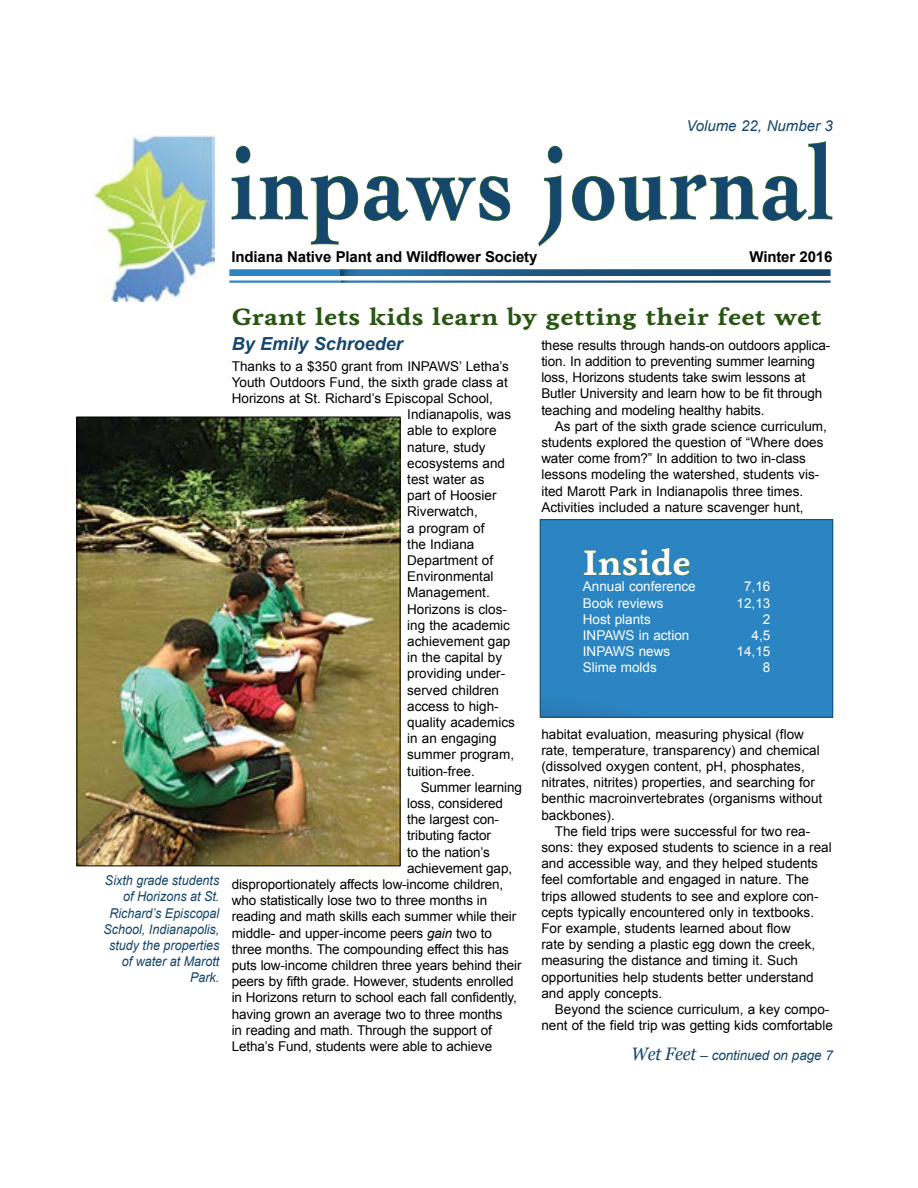
<style>
.page{position:relative;width:918px;height:1188px;background:#fff}
.page>*{position:absolute;margin:0;border:0;box-sizing:border-box;transform-origin:0 0}
.t1{font:700 108px "Cochin";letter-spacing:.03em;color:#15466b;scale:.82 1}
.t2{font:700 36px "Livory";color:#fff}
.t3{font:700 24px "Livory";letter-spacing:.01em;color:#295512;scale:1.08 1}
.t4{font:italic 700 18px "Arial";color:#15466b}
.t5{font:700 15px "Arial";letter-spacing:-.01em;color:#000}
.t6{font:italic 15px "Arial";color:#15466b}
.t7{font:13.5px/16.2px "Arial";color:#000}
.t8{font:italic 13.5px/16.2px "Arial";color:#15466b;text-align:right;scale:.93 1}
.t9{font:13.5px "Arial";color:#fff}
.t10{font:italic 13.5px "Arial";color:#15466b}
.s1{font-style:italic}
.s2{font-family:"Georgia";font-size:18px}
</style>
<div class="page">
<img style="left:94px;top:135px;width:121px;height:167px">
<svg style="left:231px;top:146px;width:127px;height:99px"></svg>
<svg style="left:364px;top:176px;width:147px;height:45px"></svg>
<svg style="left:538px;top:146px;width:25px;height:101px"></svg>
<svg style="left:572px;top:141px;width:261px;height:80px"></svg>
<img style="left:79px;top:419px;width:319px;height:445px">
<div style="left:77px;top:417px;width:323px;height:449px;border:1px solid #000"></div>
<div style="left:540px;top:520px;width:293px;height:197px;background:#2b85c3"></div>
<svg style="left:583px;top:547px;width:107px;height:30px"></svg>
<div style="left:540px;top:519px;width:293px;height:198px;border:1px solid #15466b"></div>
<svg style="left:229px;top:269px;width:602px;height:7px;background:#286491"></svg>
<p class="t6" style="left:686px;top:116px;width:148px">Volume 22, Number 3</p>
<h1 class="t1" style="left:232px;top:111px;width:737px">inpaws journal</h1>
<p class="t5" style="left:231px;top:247px;width:308px">Indiana Native Plant and Wildflower Society</p>
<p class="t5" style="left:750px;top:247px;width:84px">Winter 2016</p>
<p class="t8" style="left:104px;top:872px;width:126px">Sixth grade students of Horizons at St.<br>Richard’s Episcopal<br>School, Indianapolis, study the properties of water at Marott<br>Park.</p>
<h3 class="t3" style="left:232px;top:303px;width:548px">Grant lets kids learn by getting their feet wet</h3>
<h3 class="t4" style="left:232px;top:332px;width:173px">By Emily Schroeder</h3>
<p class="t7" style="left:232px;top:358px;width:279px">Thanks to a $350 grant from INPAWS’ Letha’s</p>
<p class="t7" style="left:232px;top:374px;width:278px">Youth Outdoors Fund, the sixth grade class at</p>
<p class="t7" style="left:232px;top:390px;width:263px">Horizons at St. Richard’s Episcopal School,</p>
<p class="t7" style="left:407px;top:406px;width:105px">Indianapolis, was</p>
<p class="t7" style="left:407px;top:423px;width:91px">able to explore</p>
<p class="t7" style="left:407px;top:439px;width:80px">nature, study</p>
<p class="t7" style="left:407px;top:455px;width:99px">ecosystems and</p>
<p class="t7" style="left:407px;top:471px;width:79px">test water as</p>
<p class="t7" style="left:407px;top:487px;width:91px">part of Hoosier</p>
<p class="t7" style="left:407px;top:504px;width:72px">Riverwatch,</p>
<p class="t7" style="left:407px;top:520px;width:79px">a program of</p>
<p class="t7" style="left:407px;top:536px;width:69px">the Indiana</p>
<p class="t7" style="left:407px;top:552px;width:87px">Department of</p>
<p class="t7" style="left:407px;top:568px;width:88px">Environmental</p>
<p class="t7" style="left:407px;top:585px;width:84px">Management.</p>
<p class="t7" style="left:407px;top:601px;width:101px">Horizons is clos-</p>
<p class="t7" style="left:407px;top:617px;width:104px">ing the academic</p>
<p class="t7" style="left:407px;top:633px;width:105px">achievement gap</p>
<p class="t7" style="left:407px;top:649px;width:96px">in the capital by</p>
<p class="t7" style="left:407px;top:666px;width:99px">providing under-</p>
<p class="t7" style="left:407px;top:682px;width:93px">served children</p>
<p class="t7" style="left:407px;top:698px;width:93px">access to high-</p>
<p class="t7" style="left:407px;top:714px;width:109px">quality academics</p>
<p class="t7" style="left:407px;top:730px;width:91px">in an engaging</p>
<p class="t7" style="left:407px;top:747px;width:108px">summer program,</p>
<p class="t7" style="left:407px;top:763px;width:69px">tuition-free.</p>
<p class="t7" style="left:421px;top:779px;width:103px">Summer learning</p>
<p class="t7" style="left:407px;top:795px;width:97px">loss, considered</p>
<p class="t7" style="left:407px;top:811px;width:93px">the largest con-</p>
<p class="t7" style="left:407px;top:828px;width:85px">tributing factor</p>
<p class="t7" style="left:407px;top:844px;width:84px">to the nation’s</p>
<p class="t7" style="left:407px;top:860px;width:106px">achievement gap,</p>
<p class="t7" style="left:232px;top:876px;width:273px">disproportionately affects low-income children,</p>
<p class="t7" style="left:232px;top:892px;width:257px">who statistically lose two to three months in</p>
<p class="t7" style="left:232px;top:909px;width:286px">reading and math skills each summer while their</p>
<p class="t7" style="left:232px;top:925px;width:262px">middle- and upper-income peers <span class="s1">gain</span> two to</p>
<p class="t7" style="left:232px;top:941px;width:279px">three months. The compounding effect this has</p>
<p class="t7" style="left:232px;top:957px;width:291px">puts low-income children three years behind their</p>
<p class="t7" style="left:232px;top:973px;width:283px">peers by fifth grade. However, students enrolled</p>
<p class="t7" style="left:232px;top:990px;width:287px">in Horizons return to school each fall confidently,</p>
<p class="t7" style="left:232px;top:1006px;width:272px">having grown an average two to three months</p>
<p class="t7" style="left:232px;top:1022px;width:262px">in reading and math. Through the support of</p>
<p class="t7" style="left:232px;top:1038px;width:262px">Letha’s Fund, students were able to achieve</p>
<p class="t7" style="left:541px;top:337px;width:290px">these results through hands-on outdoors applica&shy;tion. In addition to preventing summer learning loss, Horizons students take swim lessons at Butler University and learn how to be fit through teaching and modeling healthy habits.</p>
<p class="t7" style="left:541px;top:418px;width:287px;text-indent:14px">As part of the sixth grade science curriculum, students explored the question of “Where does water come from?” In addition to two in-class lessons modeling the watershed, students vis&shy;ited Marott Park in Indianapolis three times.<br>Activities included a nature scavenger hunt,</p>
<h2 class="t2" style="left:583px;top:541px;width:110px">Inside</h2>
<p class="t9" style="left:583px;top:578px;width:114px">Annual conference</p>
<p class="t9" style="left:744px;top:578px;width:28px">7,16</p>
<p class="t9" style="left:583px;top:594px;width:82px">Book reviews</p>
<p class="t9" style="left:737px;top:594px;width:35px">12,13</p>
<p class="t9" style="left:583px;top:610px;width:69px">Host plants</p>
<p class="t9" style="left:763px;top:610px;width:9px">2</p>
<p class="t9" style="left:583px;top:626px;width:108px">INPAWS in action</p>
<p class="t9" style="left:752px;top:626px;width:20px">4,5</p>
<p class="t9" style="left:583px;top:643px;width:89px">INPAWS news</p>
<p class="t9" style="left:737px;top:643px;width:35px">14,15</p>
<p class="t9" style="left:583px;top:659px;width:75px">Slime molds</p>
<p class="t9" style="left:763px;top:659px;width:9px">8</p>
<p class="t7" style="left:541px;top:726px;width:282px">habitat evaluation, measuring physical (flow rate, temperature, transparency) and chemical (dissolved oxygen content, pH, phosphates, nitrates, nitrites) properties, and searching for benthic macroinvertebrates (organisms without backbones).</p>
<p class="t7" style="left:541px;top:823px;width:292px;text-indent:14px">The field trips were successful for two rea&shy;sons: they exposed students to science in a real and accessible way, and they helped students feel comfortable and engaged in nature. The trips allowed students to see and explore con&shy;cepts typically encountered only in textbooks.<br>For example, students learned about flow<br>rate by sending a plastic egg down the creek, measuring the distance and timing it. Such opportunities help students better understand and apply concepts.</p>
<p class="t7" style="left:541px;top:1001px;width:293px;text-align:right">Beyond the science curriculum, a key compo&shy;nent of the field trip was getting kids comfortable</p>
<p class="t10" style="left:631px;top:1047px;width:203px"><span class="s2">Wet Feet</span> – continued on page 7</p>
</div>
